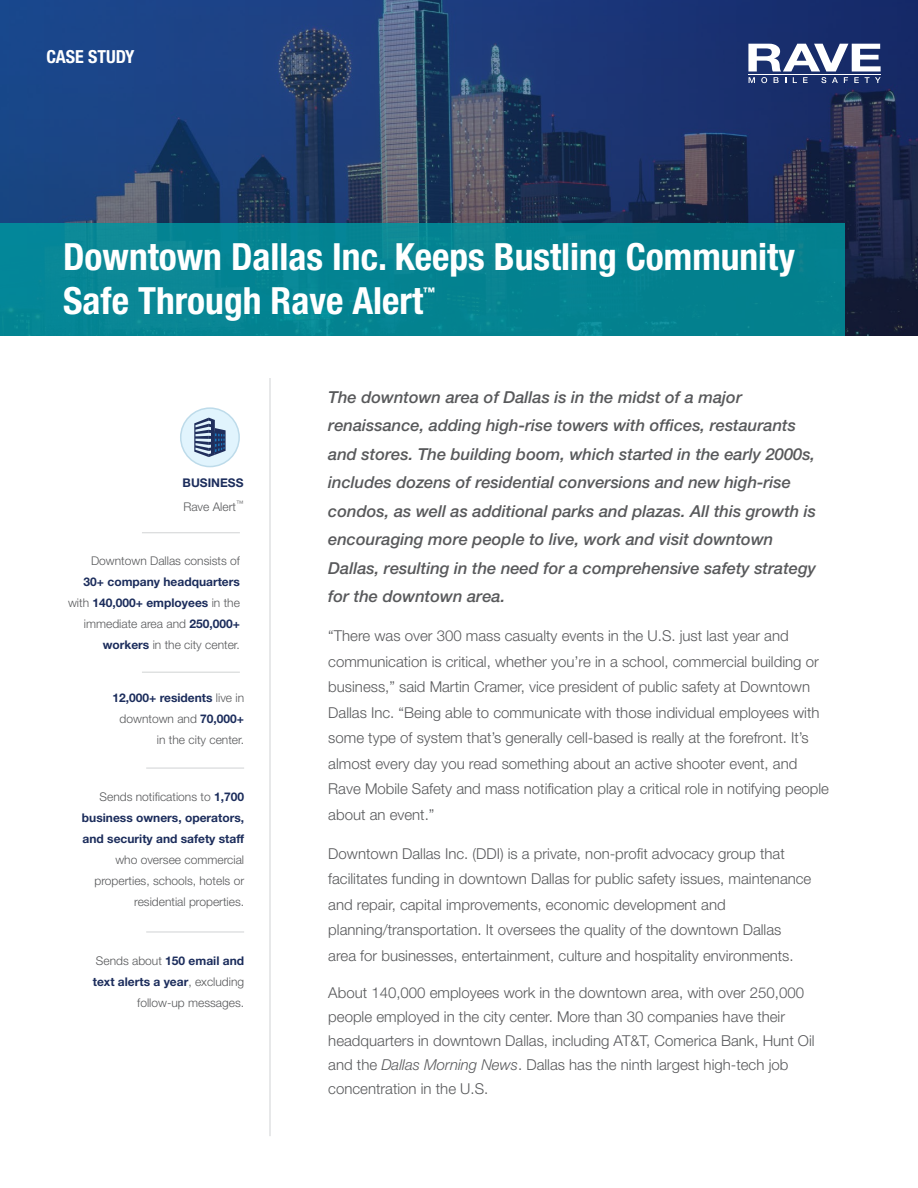
<style>
.page{position:relative;width:918px;height:1188px;background:#fff}
.page>*{position:absolute;margin:0;border:0;box-sizing:border-box;transform-origin:0 0}
.t1{font:700 condensed 37.5px/43.5px "Helvetica Neue LT Std";color:#fff}
.t2{font:700 condensed 18px "Helvetica Neue LT Std";color:#fff}
.t3{font:italic 500 16.5px/28.5px "Helvetica Neue LT Std";color:#58595b}
.t4{font:300 15px/25.5px "Helvetica Neue LT Std";color:#58595b}
.t5{font:300 12px/21px "Helvetica Neue LT Std";color:#58595b;text-align:right}
.t6{font:700 12px/21px "Helvetica Neue LT Std";color:#1c2d5c;text-align:right}
.t7{font:700 condensed 12px "Helvetica Neue LT Std";color:#fff}
.s1{font-weight:300;color:#58595b}
.s2{font-weight:700;color:#1c2d5c}
.s3{font-style:italic}
</style>
<div class="page">
<svg style="left:0;top:0;width:918px;height:336px;background:#223b6c"></svg>
<svg style="left:748px;top:44px;width:133px;height:27px"></svg>
<hr style="left:748px;top:74px;width:133px;height:1px;background:#fff">
<svg style="left:749px;top:77px;width:6px;height:6px"></svg>
<svg style="left:761px;top:77px;width:6px;height:6px"></svg>
<svg style="left:774px;top:77px;width:5px;height:6px"></svg>
<svg style="left:793px;top:77px;width:4px;height:6px"></svg>
<svg style="left:803px;top:77px;width:5px;height:6px"></svg>
<svg style="left:821px;top:77px;width:5px;height:6px"></svg>
<svg style="left:832px;top:77px;width:6px;height:6px"></svg>
<svg style="left:844px;top:77px;width:4px;height:6px"></svg>
<svg style="left:854px;top:77px;width:5px;height:6px"></svg>
<svg style="left:865px;top:77px;width:16px;height:6px"></svg>
<div style="left:0;top:223px;width:845px;height:113px;background:#048392"></div>
<hr style="left:270px;top:378px;width:1px;height:758px;background:#d1d3d4">
<div style="left:181px;top:408px;width:58px;height:59px;background:#e1f4fd;border-radius:50%"></div>
<div style="left:180px;top:407px;width:60px;height:60px;border:2px solid #bddbea;border-radius:50%"></div>
<hr style="left:142px;top:533px;width:98px;height:1px;background:#d1d3d4">
<hr style="left:146px;top:768px;width:98px;height:1px;background:#d1d3d4">
<hr style="left:142px;top:672px;width:98px;height:1px;background:#d1d3d4">
<hr style="left:146px;top:932px;width:98px;height:1px;background:#d1d3d4">
<svg style="left:194px;top:418px;width:32px;height:39px"></svg>
<p class="t2" style="left:46px;top:45px;width:90px">CASE STUDY</p>
<h1 class="t1" style="left:63px;top:234px;width:733px">Downtown Dallas Inc. Keeps Bustling Community<br>Safe Through Rave Alert</h1>
<p class="t7" style="left:423px;top:284px;width:13px">™</p>
<p class="t6" style="left:183px;top:472px;width:62px">BUSINESS</p>
<p class="t5" style="left:183px;top:496px;width:62px">Rave Alert<sup>™</sup></p>
<p class="t5" style="left:91px;top:550px;width:150px">Downtown Dallas consists of</p>
<p class="t6" style="left:68px;top:571px;width:173px">30+ company headquarters <span class="s1">with</span> 140,000+ employees <span class="s1">in the immediate area and</span> 250,000+ workers <span class="s1">in the city center.</span></p>
<p class="t5" style="left:112px;top:687px;width:133px"><span class="s2">12,000+ residents</span> live in downtown and <span class="s2">70,000+ </span>in the city center.</p>
<p class="t6" style="left:82px;top:786px;width:164px;text-align:justify;text-indent:18px"><span class="s1">Sends notifications to</span> 1,700 business owners, operators, and security and safety staff</p>
<p class="t5" style="left:95px;top:849px;width:151px">who oversee commercial properties, schools, hotels or residential properties.</p>
<p class="t5" style="left:93px;top:950px;width:153px">Sends about <span class="s2">150 email and text alerts a year</span>, excluding follow-up messages.</p>
<p class="t3" style="left:328px;top:382px;width:489px">The downtown area of Dallas is in the midst of a major renaissance, adding high-rise towers with offices, restaurants and stores. The building boom, which started in the early 2000s, includes dozens of residential conversions and new high-rise condos, as well as additional parks and plazas. All this growth is encouraging more people to live, work and visit downtown Dallas, resulting in the need for a comprehensive safety strategy for the downtown area.</p>
<p class="t4" style="left:328px;top:623px;width:502px">“There was over 300 mass casualty events in the U.S. just last year and communication is critical, whether you’re in a school, commercial building or business,” said Martin Cramer, vice president of public safety at Downtown Dallas Inc. “Being able to communicate with those individual employees with some type of system that’s generally cell-based is really at the forefront. It’s almost every day you read something about an active shooter event, and Rave Mobile Safety and mass notification play a critical role in notifying people about an event.”</p>
<p class="t4" style="left:328px;top:840px;width:485px">Downtown Dallas Inc. (DDI) is a private, non-profit advocacy group that facilitates funding in downtown Dallas for public safety issues, maintenance and repair, capital improvements, economic development and planning/transportation. It oversees the quality of the downtown Dallas area for businesses, entertainment, culture and hospitality environments.</p>
<p class="t4" style="left:328px;top:981px;width:488px;line-height:24px">About 140,000 employees work in the downtown area, with over 250,000 people employed in the city center. More than 30 companies have their headquarters in downtown Dallas, including AT&amp;T, Comerica Bank, Hunt Oil and the <span class="s3">Dallas Morning News</span>. Dallas has the ninth largest high-tech job concentration in the U.S.</p>
</div>
